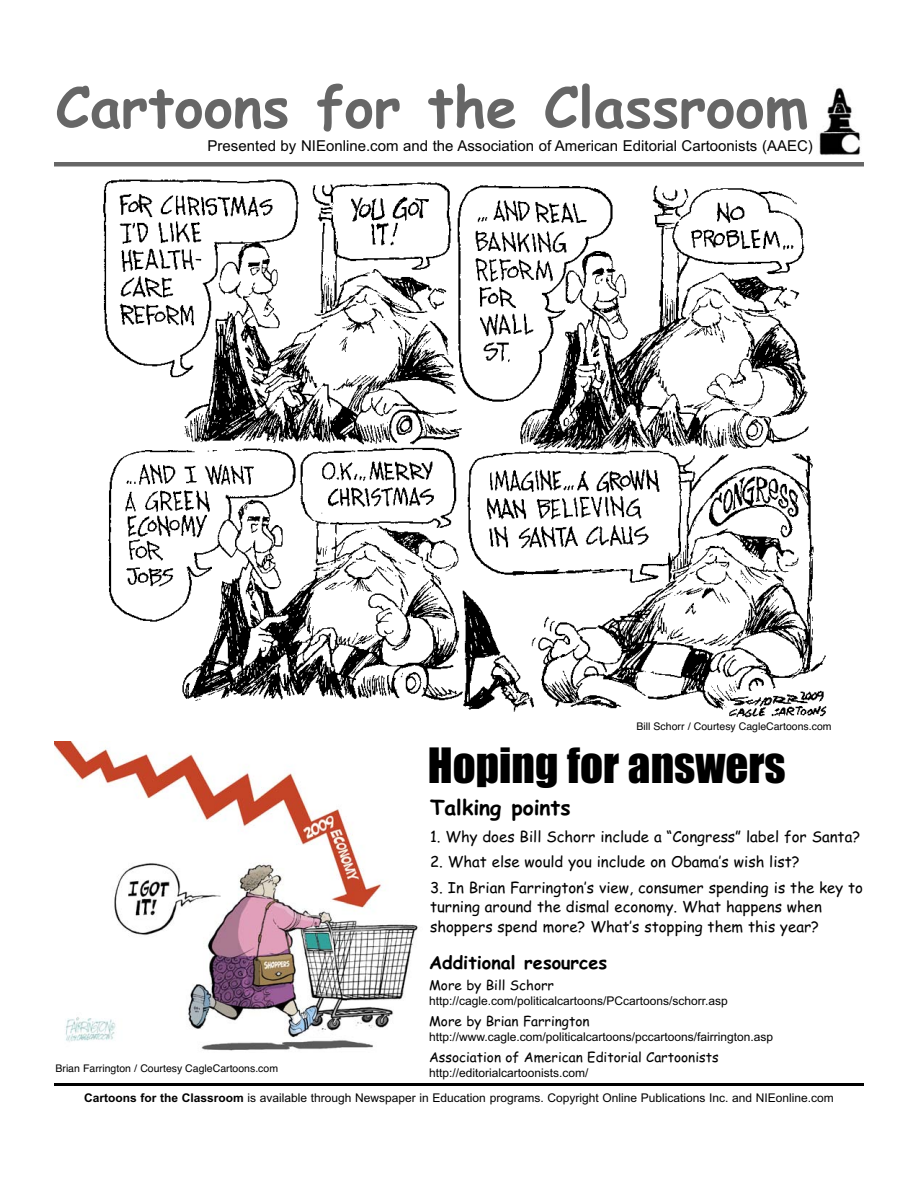
<style>
.page{position:relative;width:918px;height:1188px;background:#fff}
.page>*{position:absolute;margin:0;border:0;box-sizing:border-box;transform-origin:0 0}
.t1{font:700 55.8px "Comic Sans MS";color:#666}
.t2{font:45px "Impact";color:#000}
.t3{font:700 21px "Comic Sans MS";color:#000}
.t4{font:700 18px "Comic Sans MS";color:#000}
.t5{font:15px/19.5px "Comic Sans MS";color:#000}
.t6{font:15px "Arial";color:#000}
.t7{font:13.5px "Comic Sans MS";color:#000}
.t8{font:12px "Arial";color:#000}
.t9{font:10.5px "Helvetica";color:#000}
.s1{font-weight:700}
</style>
<div class="page">
<img style="left:819px;top:87px;width:42px;height:68px">
<hr style="left:54px;top:1083px;width:810px;height:3px;background:#000">
<hr style="left:54px;top:162px;width:810px;height:4px;background:#666">
<img style="left:103px;top:179px;width:724px;height:539px">
<img style="left:54px;top:742px;width:364px;height:309px">
<h1 class="t1" style="left:56px;top:75px;width:754px">Cartoons for the Classroom</h1>
<p class="t6" style="left:208px;top:137px;width:607px">Presented by NIEonline.com and the Association of American Editorial Cartoonists (AAEC)</p>
<p class="t9" style="left:636px;top:721px;width:197px">Bill Schorr / Courtesy CagleCartoons.com</p>
<p class="t9" style="left:56px;top:1062px;width:224px">Brian Farrington / Courtesy CagleCartoons.com</p>
<h2 class="t2" style="left:428px;top:741px;width:359px">Hoping for answers</h2>
<h3 class="t3" style="left:430px;top:795px;width:142px">Talking points</h3>
<p class="t5" style="left:430px;top:827px;width:432px">1. Why does Bill Schorr include a “Congress” label for Santa?</p>
<p class="t5" style="left:430px;top:852px;width:371px">2. What else would you include on Obama’s wish list?</p>
<p class="t5" style="left:430px;top:878px;width:435px">3. In Brian Farrington’s view, consumer spending is the key to turning around the dismal economy. What happens when shoppers spend more? What’s stopping them this year?</p>
<h3 class="t4" style="left:429px;top:952px;width:180px">Additional resources</h3>
<p class="t7" style="left:429px;top:978px;width:127px">More by Bill Schorr</p>
<p class="t8" style="left:429px;top:994px;width:300px">http://cagle.com/politicalcartoons/PCcartoons/schorr.asp</p>
<p class="t7" style="left:429px;top:1014px;width:162px">More by Brian Farrington</p>
<p class="t8" style="left:429px;top:1030px;width:346px">http://www.cagle.com/politicalcartoons/pccartoons/fairrington.asp</p>
<p class="t7" style="left:429px;top:1050px;width:291px">Association of American Editorial Cartoonists</p>
<p class="t8" style="left:429px;top:1066px;width:161px">http://editorialcartoonists.com/</p>
<p class="t8" style="left:84px;top:1091px;width:751px"><span class="s1">Cartoons for the Classroom</span> is available through Newspaper in Education programs. Copyright Online Publications Inc. and NIEonline.com</p>
</div>
